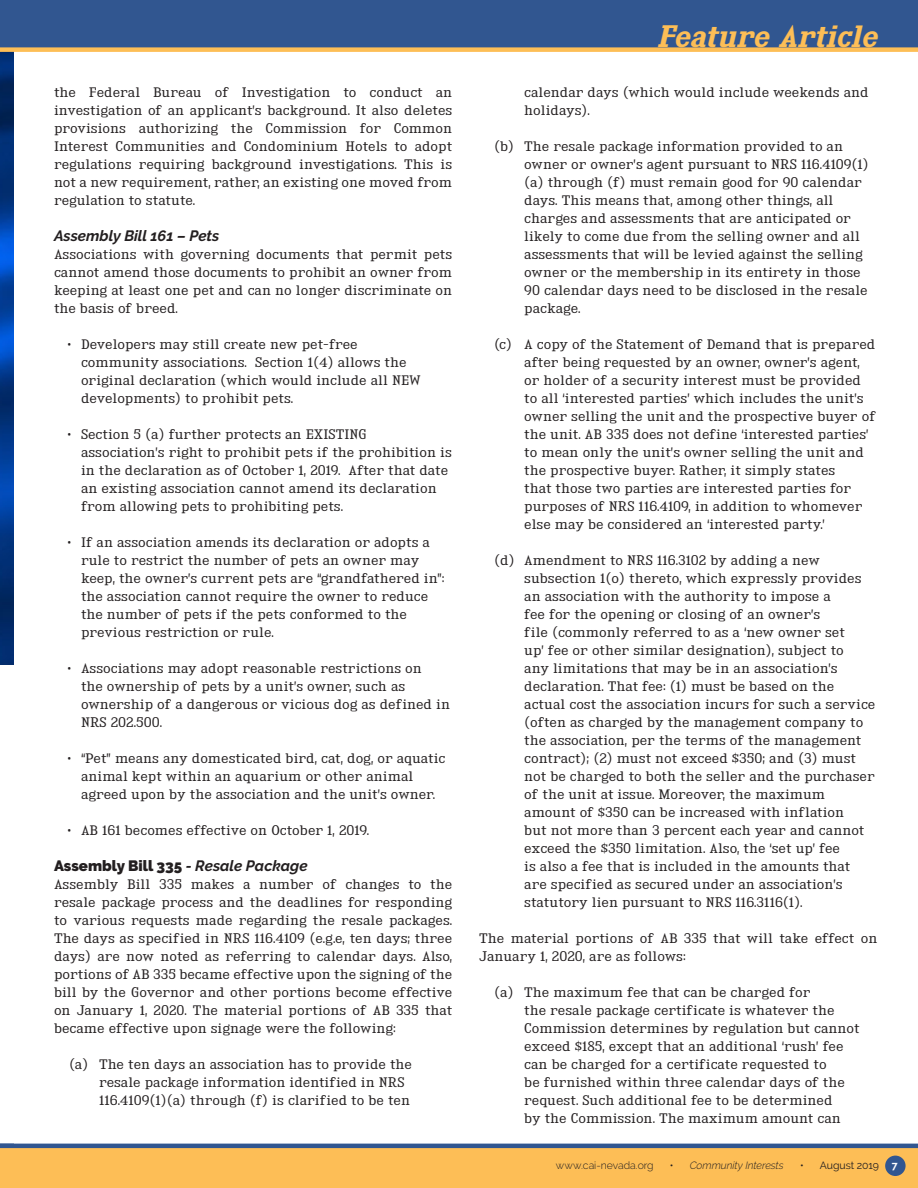
<style>
.page{position:relative;width:918px;height:1188px;background:#fff}
.page>*{position:absolute;margin:0;border:0;box-sizing:border-box;transform-origin:0 0}
.t1{font:italic 27px "Kingsbridge Ex Sb";color:#fdbe56}
.t2{font:900 15px "Raleway";color:#231f20}
.t3{font:italic 700 15px "Raleway";color:#231f20}
.t4{font:12px/18px "Kingsbridge Bk";color:#231f20}
.t5{font:italic 300 10.5px "Raleway";color:#231f20}
.t6{font:300 10.5px "Raleway";color:#231f20}
.t7{font:10.5px "Raleway";letter-spacing:-.005em;color:#231f20}
.s1{font-weight:700;font-style:italic}
.s2{font-weight:400;font-style:normal}
.s3{font-weight:700;color:#fff}
</style>
<div class="page">
<img style="left:0;top:52px;width:13px;height:613px">
<div style="left:0;top:1145px;width:918px;height:43px;background:#fdbe56"></div>
<hr style="left:0;top:1144px;width:918px;height:4px;background:#315690">
<div style="left:0;top:0;width:918px;height:47px;background:#315690"></div>
<div style="left:0;top:47px;width:918px;height:5px;background:#fdbe56"></div>
<div style="left:885px;top:1156px;width:21px;height:20px;background:#315690;border-radius:50%"></div>
<p class="t4" style="left:54px;top:83px;width:400px;text-align:justify">the Federal Bureau of Investigation to conduct an investigation of an applicant’s background. It also deletes provisions authorizing the Commission for Common Interest Communities and Condominium Hotels to adopt regulations requiring background investigations. This is not a new requirement, rather, an existing one moved from regulation to statute.</p>
<p class="t3" style="left:54px;top:227px;width:167px">Assembly Bill 161 – Pets</p>
<p class="t4" style="left:54px;top:245px;width:400px;text-align:justify">Associations with governing documents that permit pets cannot amend those documents to prohibit an owner from keeping at least one pet and can no longer discriminate on the basis of breed.</p>
<p class="t4" style="left:81px;top:335px;width:341px;text-indent:-14px">• Developers may still create new pet-free community associations. Section 1(4) allows the original declaration (which would include all NEW developments) to prohibit pets.</p>
<p class="t4" style="left:81px;top:425px;width:372px;text-indent:-14px">• Section 5 (a) further protects an EXISTING association’s right to prohibit pets if the prohibition is in the declaration as of October 1, 2019. After that date an existing association cannot amend its declaration from allowing pets to prohibiting pets.</p>
<p class="t4" style="left:81px;top:533px;width:365px;text-indent:-14px">• If an association amends its declaration or adopts a rule to restrict the number of pets an owner may keep, the owner’s current pets are “grandfathered in”: the association cannot require the owner to reduce the number of pets if the pets conformed to the previous restriction or rule.</p>
<p class="t4" style="left:81px;top:659px;width:371px;text-indent:-14px">• Associations may adopt reasonable restrictions on<br>the ownership of pets by a unit’s owner, such as ownership of a dangerous or vicious dog as defined in NRS 202.500.</p>
<p class="t4" style="left:81px;top:749px;width:366px;text-indent:-14px">• “Pet” means any domesticated bird, cat, dog, or aquatic animal kept within an aquarium or other animal agreed upon by the association and the unit’s owner.</p>
<p class="t4" style="left:68px;top:821px;width:303px">• AB 161 becomes effective on October 1, 2019.</p>
<p class="t2" style="left:54px;top:857px;width:255px">Assembly Bill 335 <span class="s1">- Resale Package</span></p>
<p class="t4" style="left:54px;top:875px;width:400px;text-align:justify">Assembly Bill 335 makes a number of changes to the resale package process and the deadlines for responding to various requests made regarding the resale packages.<br>The days as specified in NRS 116.4109 (e.g.e, ten days; three days) are now noted as referring to calendar days. Also, portions of AB 335 became effective upon the signing of the bill by the Governor and other portions become effective on January 1, 2020. The material portions of AB 335 that became effective upon signage were the following:</p>
<p class="t4" style="left:99px;top:1055px;width:315px;text-indent:-30px">(a) The ten days an association has to provide the resale package information identified in NRS<br>116.4109(1)(a) through (f) is clarified to be ten</p>
<h1 class="t1" style="left:657px;top:20px;width:222px">Feature Article</h1>
<p class="t4" style="left:524px;top:83px;width:346px">calendar days (which would include weekends and holidays).</p>
<p class="t4" style="left:524px;top:137px;width:346px;text-indent:-30px">(b) The resale package information provided to an owner or owner’s agent pursuant to NRS 116.4109(1) (a) through (f) must remain good for 90 calendar days. This means that, among other things, all charges and assessments that are anticipated or likely to come due from the selling owner and all assessments that will be levied against the selling owner or the membership in its entirety in those 90 calendar days need to be disclosed in the resale package.</p>
<p class="t4" style="left:524px;top:335px;width:353px;text-indent:-30px">( c) A copy of the Statement of Demand that is prepared after being requested by an owner, owner’s agent, or holder of a security interest must be provided to all ‘interested parties’ which includes the unit’s owner selling the unit and the prospective buyer of the unit. AB 335 does not define ‘interested parties’ to mean only the unit’s owner selling the unit and the prospective buyer. Rather, it simply states<br>that those two parties are interested parties for purposes of NRS 116.4109, in addition to whomever else may be considered an ‘interested party.’</p>
<p class="t4" style="left:524px;top:551px;width:353px;text-indent:-30px">(d) Amendment to NRS 116.3102 by adding a new subsection 1(o) thereto, which expressly provides an association with the authority to impose a<br>fee for the opening or closing of an owner’s<br>file (commonly referred to as a ‘new owner set<br>up’ fee or other similar designation), subject to<br>any limitations that may be in an association’s declaration. That fee: (1) must be based on the actual cost the association incurs for such a service (often as charged by the management company to the association, per the terms of the management contract); (2) must not exceed $350; and (3) must not be charged to both the seller and the purchaser of the unit at issue. Moreover, the maximum amount of $350 can be increased with inflation<br>but not more than 3 percent each year and cannot exceed the $350 limitation. Also, the ‘set up’ fee<br>is also a fee that is included in the amounts that are specified as secured under an association’s statutory lien pursuant to NRS 116.3116(1).</p>
<p class="t4" style="left:479px;top:929px;width:400px">The material portions of AB 335 that will take effect on<br>January 1, 2020, are as follows:</p>
<p class="t4" style="left:524px;top:983px;width:337px;text-indent:-30px">(a) The maximum fee that can be charged for<br>the resale package certificate is whatever the Commission determines by regulation but cannot exceed $185, except that an additional ‘rush’ fee can be charged for a certificate requested to<br>be furnished within three calendar days of the request. Such additional fee to be determined<br>by the Commission. The maximum amount can</p>
<p class="t6" style="left:556px;top:1159px;width:99px">www.cai-nevada.org</p>
<p class="t5" style="left:670px;top:1159px;width:115px"><span class="s2">•</span> Community Interests</p>
<p class="t7" style="left:800px;top:1159px;width:99px">• August 2019 <span class="s3">7</span></p>
</div>
